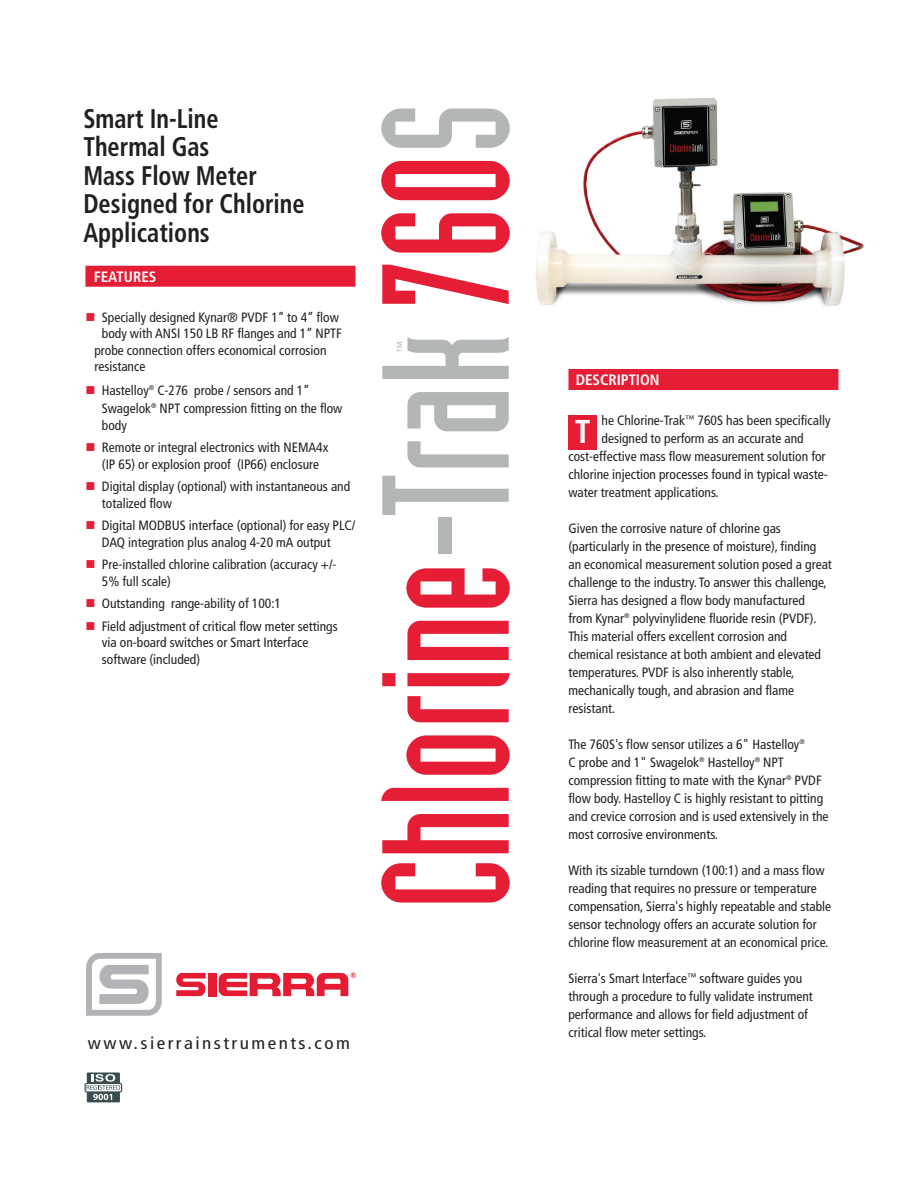
<style>
.page{position:relative;width:918px;height:1188px;background:#fff}
.page>*{position:absolute;margin:0;border:0;box-sizing:border-box;transform-origin:0 0}
.t1{font:177px "Industria Com Solid";color:#e51d35}
.t2{font:700 condensed 33px "Frutiger LT Std";color:#fff}
.t3{font:700 condensed 27px/28.5px "Frutiger LT Std";color:#231f20;scale:.9 1}
.t4{font:condensed 17.25px "Frutiger LT Std";letter-spacing:.13em;color:#231f20;scale:1.11 1}
.t5{font:700 condensed 15px "Frutiger LT Std";color:#fff}
.t6{font:condensed 13.5px/18px "Frutiger LT Std";color:#231f20}
.t7{font:condensed 12px "Frutiger LT Std";color:#b3b6b7}
.s1{color:#e51d35}
.s2{color:#b3b6b7}
</style>
<div class="page">
<img style="left:535px;top:97px;width:329px;height:210px">
<div style="left:85px;top:266px;width:270px;height:21px;background:#e51d35;border:2px solid #e51d35"></div>
<div style="left:87px;top:1073px;width:33px;height:29px;background:#3a4d50"></div>
<svg style="left:85px;top:1074px;width:37px;height:26px"></svg>
<svg style="left:86px;top:953px;width:76px;height:63px"></svg>
<svg style="left:176px;top:973px;width:30px;height:23px"></svg>
<div style="left:208px;top:973px;width:8px;height:23px;background:#e31c33"></div>
<svg style="left:219px;top:973px;width:137px;height:23px"></svg>
<div style="left:568px;top:415px;width:29px;height:34px;background:#e51d35"></div>
<div style="left:568px;top:369px;width:270px;height:21px;background:#e51d35"></div>
<h3 class="t3" style="left:83px;top:104px;width:247px">Smart In-Line<br>Thermal Gas<br>Mass Flow Meter<br>Designed for Chlorine<br>Applications</h3>
<p class="t5" style="left:94px;top:268px;width:64px">FEATURES</p>
<p class="t6" style="left:85px;top:308px;width:255px"><span class="s1">■</span> Specially designed Kynar® PVDF 1” to 4” flow</p>
<p class="t6" style="left:102px;top:325px;width:242px">body with ANSI 150 LB RF flanges and 1” NPTF</p>
<p class="t6" style="left:94px;top:341px;width:234px">probe connection offers economical corrosion</p>
<p class="t6" style="left:94px;top:358px;width:52px">resistance</p>
<p class="t6" style="left:102px;top:382px;width:242px;text-indent:-17px"><span class="s1">■</span> Hastelloy<sup>®</sup> C-276 probe / sensors and 1”<br>Swagelok<sup>®</sup> NPT compression fitting on the flow</p>
<p class="t6" style="left:102px;top:416px;width:26px">body</p>
<p class="t6" style="left:85px;top:439px;width:245px;line-height:16.5px;text-align:center"><span class="s1">■</span> Remote or integral electronics with NEMA4x (IP 65) or explosion proof (IP66) enclosure</p>
<p class="t6" style="left:102px;top:478px;width:250px;line-height:16.5px;text-indent:-16px"><span class="s1">■</span> Digital display (optional) with instantaneous and totalized flow</p>
<p class="t6" style="left:85px;top:517px;width:271px;line-height:16.5px;text-align:center"><span class="s1">■</span> Digital MODBUS interface (optional) for easy PLC/<br>DAQ integration plus analog 4-20 mA output</p>
<p class="t6" style="left:102px;top:556px;width:236px;line-height:16.5px;text-indent:-16px"><span class="s1">■</span> Pre-installed chlorine calibration (accuracy +/-<br>5% full scale)</p>
<p class="t6" style="left:85px;top:595px;width:197px"><span class="s1">■</span> Outstanding range-ability of 100:1</p>
<p class="t6" style="left:102px;top:618px;width:237px;line-height:16.5px;text-indent:-17px"><span class="s1">■</span> Field adjustment of critical flow meter settings via on-board switches or Smart Interface software (included)</p>
<h1 class="t1" style="left:350px;top:909px;width:809px;rotate:-90deg">Chlorine<span class="s2">-Trak</span>760<span class="s2">S</span></h1>
<p class="t7" style="left:394px;top:353px;width:13px;rotate:-90deg">™</p>
<p class="t4" style="left:88px;top:1033px;width:238px">www.sierrainstruments.com</p>
<p class="t5" style="left:576px;top:371px;width:85px">DESCRIPTION</p>
<p class="t6" style="left:602px;top:411px;width:230px">he Chlorine-Trak<sup>™</sup> 760S has been specifically</p>
<p class="t6" style="left:602px;top:429px;width:204px">designed to perform as an accurate and</p>
<p class="t6" style="left:568px;top:447px;width:259px">cost-effective mass flow measurement solution for</p>
<p class="t6" style="left:568px;top:465px;width:261px">chlorine injection processes found in typical waste-</p>
<p class="t6" style="left:568px;top:483px;width:152px">water treatment applications.</p>
<p class="t6" style="left:568px;top:519px;width:265px">Given the corrosive nature of chlorine gas (particularly in the presence of moisture), finding an economical measurement solution posed a great challenge to the industry. To answer this challenge, Sierra has designed a flow body manufactured from Kynar<sup>®</sup> polyvinylidene fluoride resin (PVDF).<br>This material offers excellent corrosion and chemical resistance at both ambient and elevated temperatures. PVDF is also inherently stable, mechanically tough, and abrasion and flame resistant.</p>
<p class="t6" style="left:568px;top:735px;width:262px">The 760S's flow sensor utilizes a 6" Hastelloy<sup>®<br></sup>C probe and 1" Swagelok<sup>®</sup> Hastelloy<sup>®</sup> NPT compression fitting to mate with the Kynar<sup>®</sup> PVDF flow body. Hastelloy C is highly resistant to pitting and crevice corrosion and is used extensively in the most corrosive environments.</p>
<p class="t6" style="left:568px;top:861px;width:264px">With its sizable turndown (100:1) and a mass flow reading that requires no pressure or temperature compensation, Sierra's highly repeatable and stable sensor technology offers an accurate solution for chlorine flow measurement at an economical price.</p>
<p class="t6" style="left:568px;top:969px;width:246px">Sierra's Smart Interface<sup>™</sup> software guides you through a procedure to fully validate instrument performance and allows for field adjustment of critical flow meter settings.</p>
<h2 class="t2" style="left:575px;top:412px;width:17px">T</h2>
</div>
